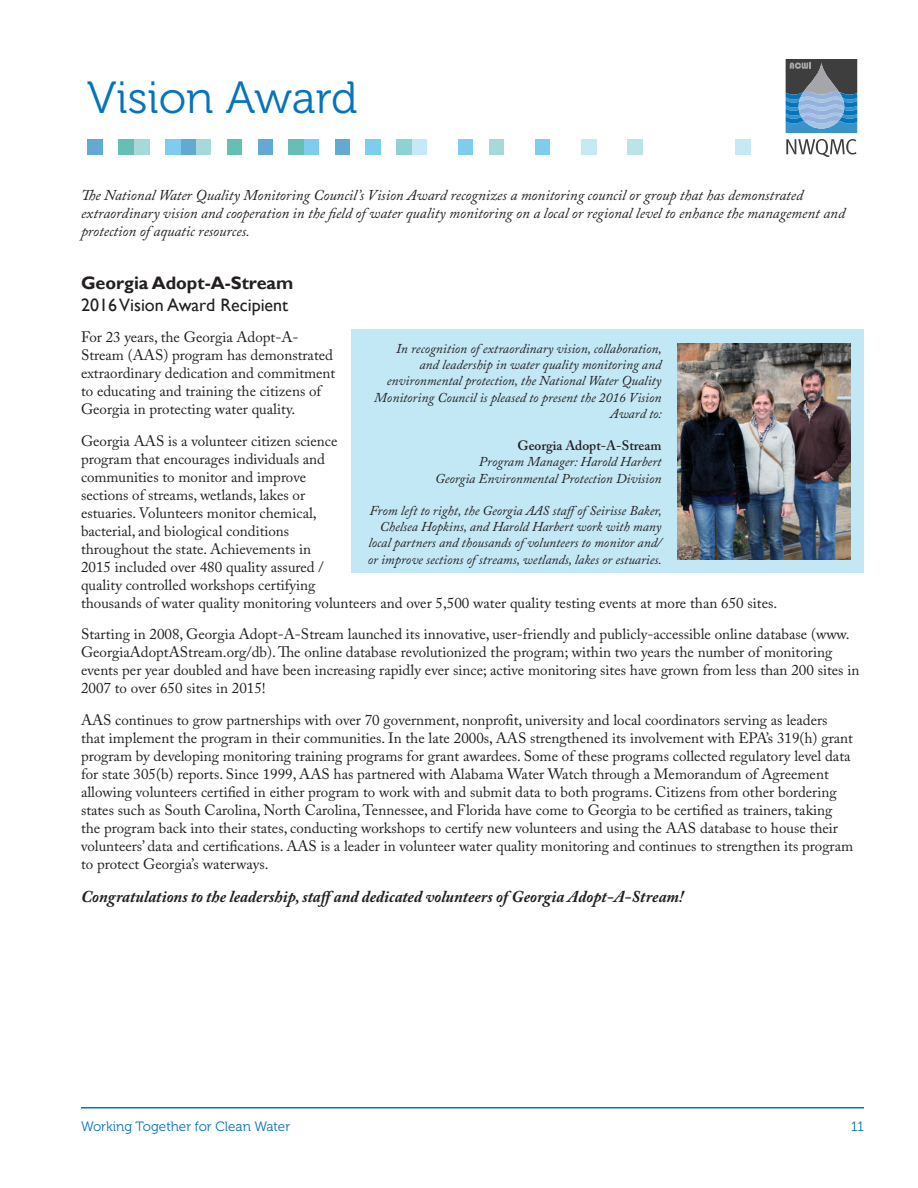
<style>
.page{position:relative;width:918px;height:1188px;background:#fff}
.page>*{position:absolute;margin:0;border:0;box-sizing:border-box;transform-origin:0 0}
.t1{font:45px "Museo 300";color:#0574bc}
.Award_Heading_2{font:18px "Gill Sans";color:#231f20}
.Award_Heading_1{font:700 18px "Gill Sans";color:#231f20}
.Body_Text{font:italic 700 16.5px "Adobe Caslon Pro";color:#231f20}
.Body_Text-2{font:15px/18px "Adobe Caslon Pro";color:#231f20}
.Body_Text-3{font:italic 15px/18px "Adobe Caslon Pro";color:#231f20}
.t2{font:italic 13.5px/16.2px "Adobe Caslon Pro";color:#231f20;text-align:right}
.t3{font:13.5px "Museo 300";color:#0673bb}
.t4{font:600 13.5px "Adobe Caslon Pro";color:#231f20}
</style>
<div class="page">
<hr style="left:81px;top:1107px;width:783px;height:1px;background:#0673bb">
<div style="left:735px;top:139px;width:15px;height:16px;background:#c6e9f6"></div>
<div style="left:627px;top:139px;width:16px;height:16px;background:#bce3e5"></div>
<div style="left:581px;top:139px;width:15px;height:16px;background:#c6e9f6"></div>
<div style="left:535px;top:139px;width:15px;height:16px;background:#7ecdef"></div>
<div style="left:488px;top:139px;width:16px;height:16px;background:#a5dad8"></div>
<div style="left:458px;top:139px;width:15px;height:16px;background:#7ecdef"></div>
<div style="left:411px;top:139px;width:16px;height:16px;background:#c6e9f6"></div>
<div style="left:396px;top:139px;width:15px;height:16px;background:#8ed2d1"></div>
<div style="left:365px;top:139px;width:16px;height:16px;background:#7ecdef"></div>
<div style="left:334px;top:139px;width:16px;height:16px;background:#62a9d3"></div>
<div style="left:303px;top:139px;width:16px;height:16px;background:#7ecdef"></div>
<div style="left:288px;top:139px;width:15px;height:16px;background:#67beb5"></div>
<div style="left:257px;top:139px;width:16px;height:16px;background:#62a9d3"></div>
<div style="left:226px;top:139px;width:16px;height:16px;background:#67beb5"></div>
<div style="left:196px;top:139px;width:15px;height:16px;background:#a5dad8"></div>
<div style="left:180px;top:139px;width:16px;height:16px;background:#62a9d3"></div>
<div style="left:165px;top:139px;width:15px;height:16px;background:#7ecdef"></div>
<div style="left:134px;top:139px;width:15px;height:16px;background:#a5dad8"></div>
<div style="left:119px;top:139px;width:15px;height:16px;background:#67beb5"></div>
<div style="left:88px;top:139px;width:15px;height:16px;background:#62a9d3"></div>
<svg style="left:786px;top:139px;width:71px;height:18px"></svg>
<svg style="left:786px;top:59px;width:71px;height:74px;background:#5e7f9a"></svg>
<div style="left:351px;top:329px;width:513px;height:243px;background:#c3e8f5"></div>
<img style="left:677px;top:343px;width:173px;height:216px">
<p class="t1" style="left:87px;top:73px;width:272px">Vision Award</p>
<p class="Body_Text-3" style="left:81px;top:186px;width:766px">The National Water Quality Monitoring Council’s Vision Award recognizes a monitoring council or group that has demonstrated extraordinary vision and cooperation in the field of water quality monitoring on a local or regional level to enhance the management and protection of aquatic resources.</p>
<p class="Award_Heading_1" style="left:81px;top:272px;width:214px">Georgia Adopt-A-Stream</p>
<p class="Award_Heading_2" style="left:81px;top:294px;width:209px">2016 Vision Award Recipient</p>
<p class="Body_Text-2" style="left:81px;top:328px;width:256px">For 23 years, the Georgia Adopt-A-Stream (AAS) program has demonstrated extraordinary dedication and commitment to educating and training the citizens of Georgia in protecting water quality.</p>
<p class="Body_Text-2" style="left:81px;top:432px;width:698px">Georgia AAS is a volunteer citizen science<br>program that encourages individuals and<br>communities to monitor and improve<br>sections of streams, wetlands, lakes or<br>estuaries. Volunteers monitor chemical,<br>bacterial, and biological conditions<br>throughout the state. Achievements in<br>2015 included over 480 quality assured /<br>quality controlled workshops certifying<br>thousands of water quality monitoring volunteers and over 5,500 water quality testing events at more than 650 sites.</p>
<p class="Body_Text-2" style="left:81px;top:625px;width:780px">Starting in 2008, Georgia Adopt-A-Stream launched its innovative, user-friendly and publicly-accessible online database (www.<br>GeorgiaAdoptAStream.org/db). The online database revolutionized the program; within two years the number of monitoring events per year doubled and have been increasing rapidly ever since; active monitoring sites have grown from less than 200 sites in 2007 to over 650 sites in 2015!</p>
<p class="Body_Text-2" style="left:81px;top:711px;width:774px">AAS continues to grow partnerships with over 70 government, nonprofit, university and local coordinators serving as leaders that implement the program in their communities. In the late 2000s, AAS strengthened its involvement with EPA’s 319(h) grant program by developing monitoring training programs for grant awardees. Some of these programs collected regulatory level data for state 305(b) reports. Since 1999, AAS has partnered with Alabama Water Watch through a Memorandum of Agreement allowing volunteers certified in either program to work with and submit data to both programs. Citizens from other bordering states such as South Carolina, North Carolina, Tennessee, and Florida have come to Georgia to be certified as trainers, taking the program back into their states, conducting workshops to certify new volunteers and using the AAS database to house their volunteers’ data and certifications. AAS is a leader in volunteer water quality monitoring and continues to strengthen its program to protect Georgia’s waterways.</p>
<p class="Body_Text" style="left:81px;top:887px;width:604px">Congratulations to the leadership, staffand dedicated volunteers of Georgia Adopt-A-Stream!</p>
<p class="t2" style="left:374px;top:340px;width:289px">In recognition of extraordinary vision, collaboration, and leadership in water quality monitoring and environmental protection, the National Water Quality Monitoring Council is pleased to present the 2016 Vision Award to:</p>
<p class="t4" style="left:517px;top:438px;width:146px">Georgia Adopt-A-Stream</p>
<p class="t2" style="left:479px;top:454px;width:184px">Program Manager: Harold Harbert</p>
<p class="t2" style="left:435px;top:470px;width:228px">Georgia Environmental Protection Division</p>
<p class="t2" style="left:368px;top:502px;width:296px">From left to right, the Georgia AAS staffof Seirisse Baker, Chelsea Hopkins, and Harold Harbert work with many local partners and thousands of volunteers to monitor and/ or improve sections of streams, wetlands, lakes or estuaries.</p>
<p class="t3" style="left:81px;top:1119px;width:211px">Working Together for Clean Water</p>
<p class="t3" style="left:851px;top:1119px;width:14px">11</p>
</div>
